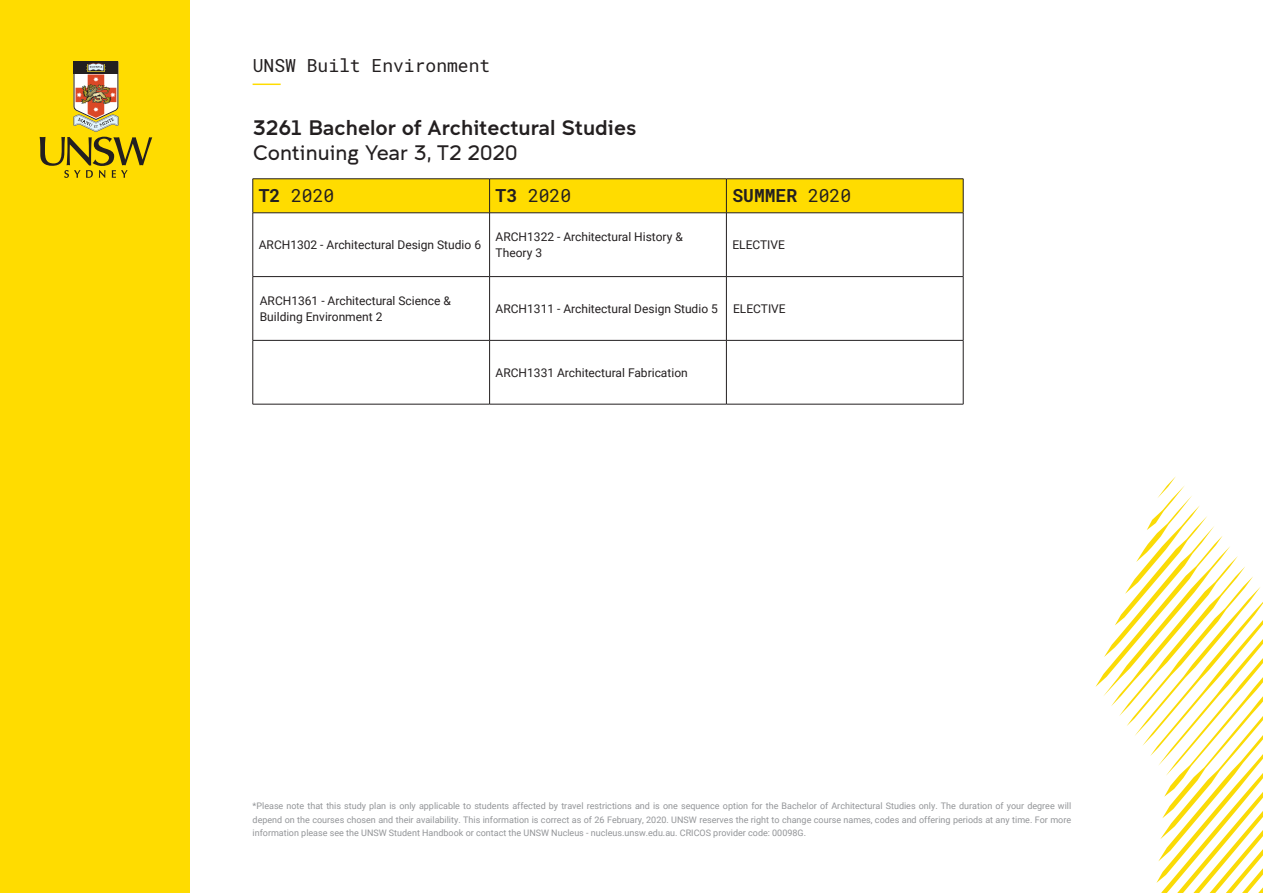
<style>
.page{position:relative;width:1263px;height:893px;background:#fff}
.page>*{position:absolute;margin:0;border:0;box-sizing:border-box;transform-origin:0 0}
.t1{font:21px/25.2px "Clancy";color:#231f20}
.t2{font:18px "Roboto Mono";color:#231f20}
.t3{font:700 18px "Roboto Mono";color:#231f20}
.t4{font:12px/16.5px "Roboto";color:#231f20}
.t5{font:9px/13.5px "Roboto";color:#939598;text-align:justify}
.s1{font-weight:300}
.s2{font-weight:700}
.s3{font-weight:400}
</style>
<div class="page">
<div style="left:0;top:0;width:189px;height:893px;background:#ffdc00"></div>
<svg style="left:40px;top:61px;width:112px;height:117px"></svg>
<div style="left:253px;top:180px;width:710px;height:33px;background:#ffdc00"></div>
<hr style="left:253px;top:179px;width:237px;height:1px;background:#231f20">
<hr style="left:252px;top:179px;width:1px;height:34px;background:#231f20">
<hr style="left:490px;top:179px;width:236px;height:1px;background:#231f20">
<hr style="left:489px;top:179px;width:1px;height:34px;background:#231f20">
<hr style="left:726px;top:179px;width:237px;height:1px;background:#231f20">
<hr style="left:726px;top:179px;width:1px;height:34px;background:#231f20">
<hr style="left:963px;top:179px;width:1px;height:34px;background:#231f20">
<hr style="left:253px;top:213px;width:237px;height:1px;background:#231f20">
<hr style="left:252px;top:213px;width:1px;height:63px;background:#231f20">
<hr style="left:490px;top:213px;width:236px;height:1px;background:#231f20">
<hr style="left:489px;top:213px;width:1px;height:63px;background:#231f20">
<hr style="left:726px;top:213px;width:237px;height:1px;background:#231f20">
<hr style="left:726px;top:213px;width:1px;height:63px;background:#231f20">
<hr style="left:963px;top:213px;width:1px;height:63px;background:#231f20">
<hr style="left:253px;top:276px;width:237px;height:1px;background:#231f20">
<hr style="left:252px;top:277px;width:1px;height:63px;background:#231f20">
<hr style="left:490px;top:276px;width:236px;height:1px;background:#231f20">
<hr style="left:489px;top:277px;width:1px;height:63px;background:#231f20">
<hr style="left:726px;top:276px;width:237px;height:1px;background:#231f20">
<hr style="left:726px;top:277px;width:1px;height:63px;background:#231f20">
<hr style="left:963px;top:277px;width:1px;height:63px;background:#231f20">
<hr style="left:253px;top:340px;width:237px;height:1px;background:#231f20">
<hr style="left:252px;top:341px;width:1px;height:63px;background:#231f20">
<hr style="left:490px;top:340px;width:236px;height:1px;background:#231f20">
<hr style="left:489px;top:341px;width:1px;height:63px;background:#231f20">
<hr style="left:726px;top:340px;width:237px;height:1px;background:#231f20">
<hr style="left:726px;top:341px;width:1px;height:63px;background:#231f20">
<hr style="left:963px;top:341px;width:1px;height:63px;background:#231f20">
<hr style="left:253px;top:404px;width:237px;height:1px;background:#231f20">
<hr style="left:490px;top:404px;width:236px;height:1px;background:#231f20">
<hr style="left:726px;top:404px;width:237px;height:1px;background:#231f20">
<svg style="left:1095px;top:476px;width:168px;height:417px"></svg>
<svg style="left:253px;top:84px;width:28px;height:1px"></svg>
<p class="t2" style="left:253px;top:53px;width:239px">UNSW Built Environment</p>
<p class="t1" style="left:253px;top:115px;width:385px">3261 Bachelor of Architectural Studies<br><span class="s1">Continuing Year 3, T2 2020</span></p>
<p class="t2" style="left:259px;top:183px;width:77px"><span class="s2">T2</span> 2020</p>
<p class="t2" style="left:496px;top:183px;width:77px"><span class="s2">T3</span> 2020</p>
<p class="t3" style="left:732px;top:183px;width:120px">SUMMER <span class="s3">2020</span></p>
<p class="t4" style="left:259px;top:236px;width:224px">ARCH1302 - Architectural Design Studio 6</p>
<p class="t4" style="left:496px;top:228px;width:189px">ARCH1322 - Architectural History &amp;<br>Theory 3</p>
<p class="t4" style="left:732px;top:236px;width:54px">ELECTIVE</p>
<p class="t4" style="left:260px;top:292px;width:193px">ARCH1361 - Architectural Science &amp;</p>
<p class="t4" style="left:260px;top:308px;width:124px">Building Environment 2</p>
<p class="t4" style="left:496px;top:300px;width:224px">ARCH1311 - Architectural Design Studio 5</p>
<p class="t4" style="left:733px;top:300px;width:54px">ELECTIVE</p>
<p class="t4" style="left:496px;top:364px;width:194px">ARCH1331 Architectural Fabrication</p>
<p class="t5" style="left:253px;top:799px;width:820px">*Please note that this study plan is only applicable to students affected by travel restrictions and is one sequence option for the Bachelor of Architectural Studies only. The duration of your degree will depend on the courses chosen and their availability. This information is correct as of 26 February, 2020. UNSW reserves the right to change course names, codes and offering periods at any time. For more information please see the UNSW Student Handbook or contact the UNSW Nucleus - nucleus.unsw.edu.au. CRICOS provider code: 00098G.</p>
</div>
